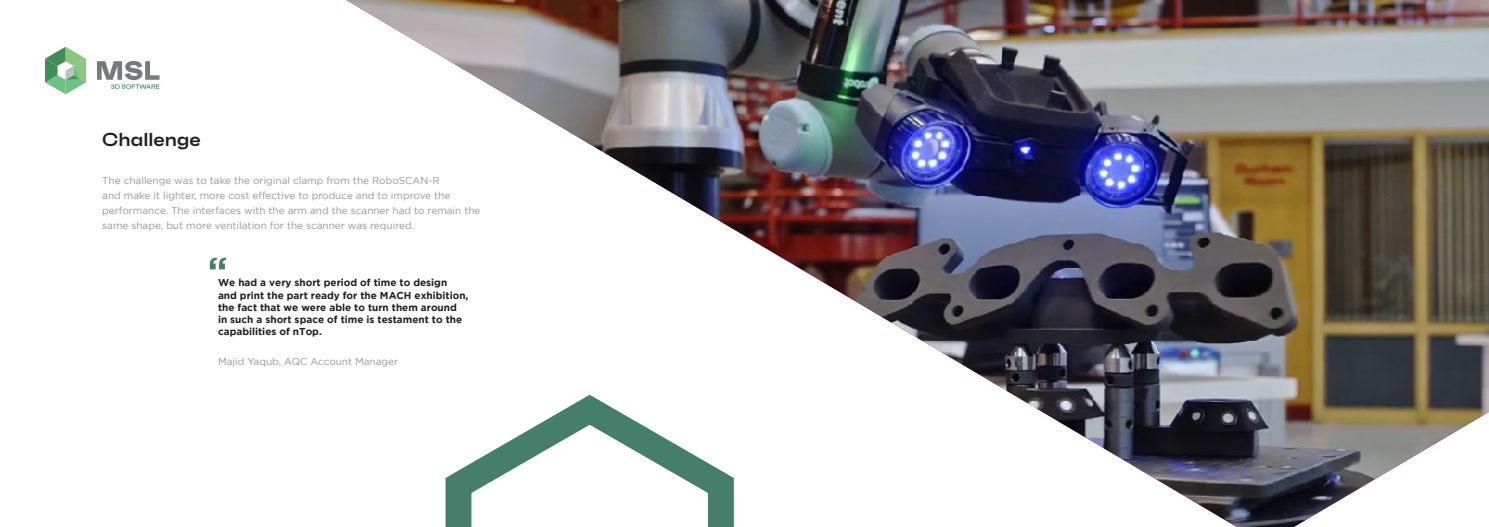
<style>
.page{position:relative;width:1489px;height:527px;background:#fff}
.page>*{position:absolute;margin:0;border:0;box-sizing:border-box;transform-origin:0 0}
.t1{font:600 expanded 18.75px "Faktum";color:#231f20}
.t2{font:10px/15px "Gotham";color:#939598}
.t3{font:700 10px/12px "Gotham";color:#231f20}
</style>
<div class="page">
<svg style="left:97px;top:61px;width:62px;height:28px"></svg>
<svg style="left:45px;top:47px;width:41px;height:47px"></svg>
<svg style="left:210px;top:257px;width:16px;height:12px"></svg>
<img style="left:346px;top:0;width:1142px;height:526px">
<h1 class="t1" style="left:102px;top:132px;width:100px">Challenge</h1>
<p class="t2" style="left:102px;top:173px;width:380px">The challenge was to take the original clamp from the RoboSCAN-R<br>and make it lighter, more cost effective to produce and to improve the performance. The interfaces with the arm and the scanner had to remain the same shape, but more ventilation for the scanner was required.</p>
<p class="t3" style="left:218px;top:277px;width:252px">We had a very short period of time to design and print the part ready for the MACH exhibition, the fact that we were able to turn them around in such a short space of time is testament to the capabilities of nTop.</p>
<p class="t2" style="left:218px;top:354px;width:182px">Majid Yaqub, AQC Account Manager</p>
</div>
